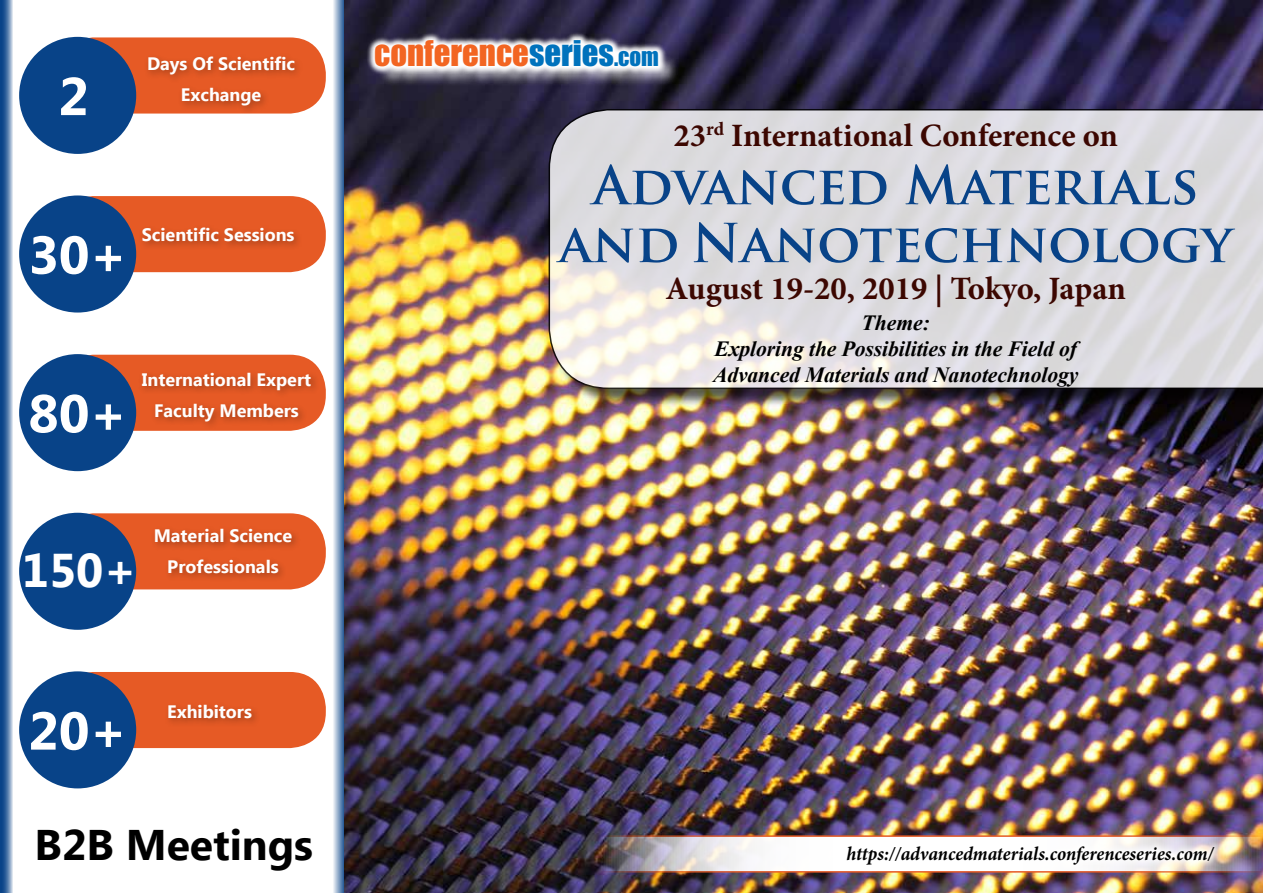
<style>
.page{position:relative;width:1263px;height:893px;background:#fff}
.page>*{position:absolute;margin:0;border:0;box-sizing:border-box;transform-origin:0 0}
.t1{font:700 53.25px "Ebrima";color:#fff}
.t2{font:700 52.2px/57.9px "Trajan Pro";color:#084388;text-align:center}
.t3{font:700 47.25px "Ebrima";color:#fff}
.t4{font:700 42.75px "Ebrima";color:#000}
.t5{font:32.7px "Impact";color:#f26522}
.t6{font:700 32.55px "Minion Pro";letter-spacing:-.005em;color:#3c0701}
.t7{font:italic 700 21.6px/26px "Times New Roman";letter-spacing:-.005em;color:#000;text-align:center}
.t8{font:italic 700 19.5px "Minion Pro";letter-spacing:-.005em;color:#000;scale:.95 1}
.t9{font:700 18px/30.9px "Ebrima";color:#fff;text-align:center}
.s1{color:#0072bc}
.s2{font-size:22.95px;color:#0072bc}
</style>
<div class="page">
<svg style="left:333px;top:0;width:12px;height:893px;background:#8da8c8"></svg>
<div style="left:58px;top:37px;width:268px;height:77px;background:#e65a25;border-radius:36px"></div>
<div style="left:19px;top:37px;width:117px;height:117px;background:#084388;border-radius:50%"></div>
<div style="left:144px;top:53px;width:160px;height:62px;background:#000;opacity:.3"></div>
<div style="left:58px;top:196px;width:268px;height:76px;background:#e65a25;border-radius:36px"></div>
<div style="left:19px;top:195px;width:117px;height:118px;background:#084388;border-radius:50%"></div>
<div style="left:139px;top:224px;width:164px;height:27px;background:#000;opacity:.3"></div>
<div style="left:58px;top:355px;width:268px;height:76px;background:#e65a25;border-radius:36px"></div>
<div style="left:19px;top:354px;width:117px;height:117px;background:#084388;border-radius:50%"></div>
<div style="left:138px;top:369px;width:183px;height:61px;background:#000;opacity:.3"></div>
<div style="left:58px;top:513px;width:268px;height:76px;background:#e65a25;border-radius:36px"></div>
<div style="left:19px;top:513px;width:117px;height:117px;background:#084388;border-radius:50%"></div>
<div style="left:150px;top:525px;width:151px;height:57px;background:#000;opacity:.3"></div>
<div style="left:58px;top:672px;width:268px;height:76px;background:#e65a25;border-radius:36px"></div>
<div style="left:19px;top:671px;width:117px;height:117px;background:#084388;border-radius:50%"></div>
<div style="left:164px;top:701px;width:97px;height:27px;background:#000;opacity:.3"></div>
<svg style="left:0;top:0;width:13px;height:893px;background:#517aab"></svg>
<img style="left:345px;top:0;width:918px;height:893px">
<div style="left:378px;top:44px;width:301px;height:43px;background:#fff;opacity:.75"></div>
<svg style="left:366px;top:32px;width:301px;height:44px"></svg>
<img style="left:597px;top:835px;width:666px;height:38px">
<svg style="left:838px;top:837px;width:385px;height:36px"></svg>
<div style="left:551px;top:111px;width:712px;height:297px;background:#000;opacity:.75"></div>
<svg style="left:549px;top:109px;width:714px;height:280px;background:#dad9db"></svg>
<h1 class="t1" style="left:58px;top:57px;width:32px">2</h1>
<p class="t9" style="left:147px;top:49px;width:150px">Days Of Scientific<br>Exchange</p>
<h1 class="t1" style="left:28px;top:215px;width:100px">30+</h1>
<p class="t9" style="left:142px;top:220px;width:154px">Scientific Sessions</p>
<h1 class="t1" style="left:28px;top:374px;width:100px">80+</h1>
<p class="t9" style="left:142px;top:365px;width:171px">International Expert<br>Faculty Members</p>
<h3 class="t3" style="left:22px;top:535px;width:116px">150+</h3>
<p class="t9" style="left:154px;top:521px;width:140px">Material Science<br>Professionals</p>
<h1 class="t1" style="left:28px;top:691px;width:100px">20+</h1>
<p class="t9" style="left:167px;top:697px;width:86px">Exhibitors</p>
<h3 class="t4" style="left:35px;top:813px;width:280px">B2B Meetings</h3>
<h3 class="t5" style="left:374px;top:28px;width:286px">CONFERENCE<span class="s1">SERIES</span><span class="s2">.COM</span></h3>
<h3 class="t6" style="left:674px;top:112px;width:446px">23<sup>rd</sup> International Conference on</h3>
<h2 class="t2" style="left:559px;top:157px;width:675px">Advanced Materials and Nanotechnology</h2>
<h3 class="t6" style="left:666px;top:265px;width:462px">August 19-20, 2019 | Tokyo, Japan</h3>
<p class="t7" style="left:713px;top:309px;width:367px">Theme:<br>Exploring the Possibilities in the Field of<br>Advanced Materials and Nanotechnology</p>
<p class="t8" style="left:846px;top:839px;width:388px">https://advancedmaterials.conferenceseries.com/</p>
</div>
